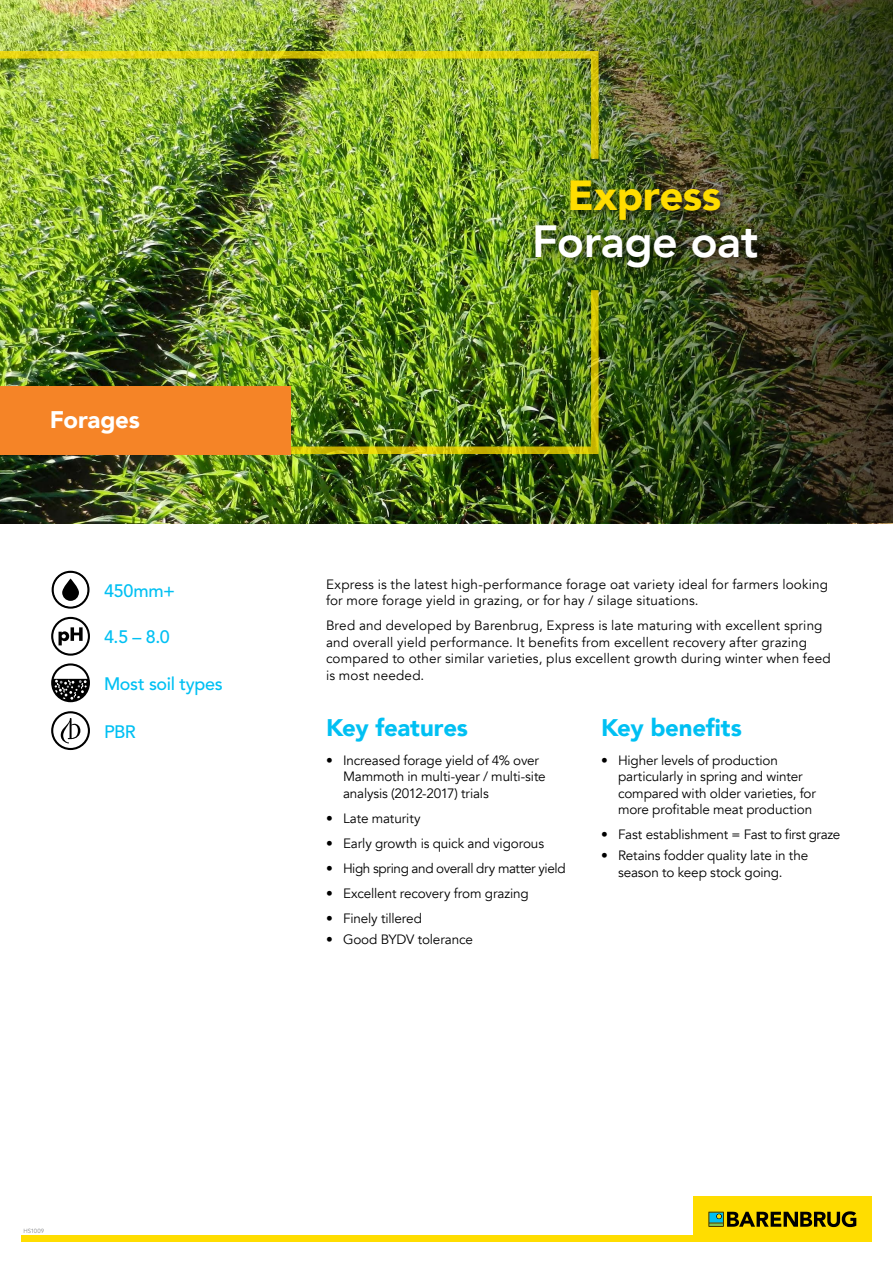
<style>
.page{position:relative;width:893px;height:1263px;background:#fff}
.page>*{position:absolute;margin:0;border:0;box-sizing:border-box;transform-origin:0 0}
.t1{font:800 45px "Avenir";letter-spacing:-.01em;color:#fff}
.t2{font:900 42px "Avenir";letter-spacing:-.01em;color:#fd0}
.t3{font:900 24px "Avenir";letter-spacing:-.01em;color:#00c0f3}
.t4{font:900 24px "Avenir";letter-spacing:-.015em;color:#fff}
.t5{font:500 18px "Avenir LT Std";letter-spacing:-.015em;color:#00c0f3}
.t6{font:13.5px/16.5px "Avenir";color:#000}
.t7{font:13.5px "Avenir";letter-spacing:-.03em;color:#000}
.t8{font:6px "Avenir LT Std";letter-spacing:-.005em;color:#808285}
</style>
<div class="page">
<div style="left:693px;top:1197px;width:179px;height:45px;background:#fd0"></div>
<div style="left:21px;top:1235px;width:851px;height:7px;background:#fd0"></div>
<svg style="left:708px;top:1211px;width:148px;height:16px"></svg>
<img style="left:0;top:0;width:429px;height:523px">
<img style="left:429px;top:0;width:464px;height:523px">
<div style="left:566px;top:176px;width:165px;height:55px;background:#000;opacity:.75"></div>
<img style="left:0;top:289px;width:600px;height:166px">
<img style="left:0;top:50px;width:600px;height:110px">
<div style="left:524px;top:214px;width:249px;height:71px;background:#000;opacity:.75"></div>
<div style="left:0;top:386px;width:291px;height:68px;background:#f58427"></div>
<svg style="left:52px;top:618px;width:37px;height:36px"></svg>
<div style="left:51px;top:617px;width:39px;height:39px;border:2px solid #000;border-radius:50%"></div>
<svg style="left:59px;top:627px;width:24px;height:18px"></svg>
<div style="left:52px;top:571px;width:37px;height:37px;border:1px solid #000;border-radius:50%"></div>
<div style="left:52px;top:571px;width:38px;height:38px;border:2px solid #000;border-radius:50%"></div>
<svg style="left:62px;top:578px;width:17px;height:23px"></svg>
<svg style="left:52px;top:664px;width:37px;height:37px"></svg>
<div style="left:51px;top:663px;width:39px;height:39px;border:2px solid #000;border-radius:50%"></div>
<svg style="left:52px;top:679px;width:37px;height:22px"></svg>
<svg style="left:51px;top:711px;width:39px;height:39px"></svg>
<h3 class="t4" style="left:50px;top:399px;width:91px">Forages</h3>
<h3 class="t5" style="left:104px;top:581px;width:72px">450mm+</h3>
<h3 class="t5" style="left:104px;top:626px;width:67px">4.5 – 8.0</h3>
<h3 class="t5" style="left:104px;top:674px;width:120px">Most soil types</h3>
<h3 class="t5" style="left:104px;top:721px;width:33px">PBR</h3>
<h2 class="t2" style="left:567px;top:160px;width:155px">Express</h2>
<h1 class="t1" style="left:532px;top:206px;width:228px">Forage oat</h1>
<p class="t6" style="left:326px;top:576px;width:504px">Express is the latest high-performance forage oat variety ideal for farmers looking for more forage yield in grazing, or for hay / silage situations.</p>
<p class="t6" style="left:326px;top:617px;width:506px">Bred and developed by Barenbrug, Express is late maturing with excellent spring and overall yield performance. It benefits from excellent recovery after grazing compared to other similar varieties, plus excellent growth during winter when feed is most needed.</p>
<h3 class="t3" style="left:326px;top:707px;width:143px">Key features</h3>
<p class="t6" style="left:343px;top:752px;width:204px;text-indent:-17px">• Increased forage yield of 4% over<br>Mammoth in multi-year / multi-site analysis (2012-2017) trials</p>
<p class="t6" style="left:326px;top:810px;width:96px">• Late maturity</p>
<p class="t6" style="left:326px;top:835px;width:220px">• Early growth is quick and vigorous</p>
<p class="t7" style="left:326px;top:860px;width:241px">• High spring and overall dry matter yield</p>
<p class="t6" style="left:326px;top:885px;width:204px">• Excellent recovery from grazing</p>
<p class="t6" style="left:326px;top:910px;width:97px">• Finely tillered</p>
<p class="t6" style="left:326px;top:931px;width:148px">• Good BYDV tolerance</p>
<h3 class="t3" style="left:601px;top:707px;width:142px">Key benefits</h3>
<p class="t6" style="left:618px;top:752px;width:199px;text-indent:-17px">• Higher levels of production particularly in spring and winter compared with older varieties, for more profitable meat production</p>
<p class="t6" style="left:601px;top:827px;width:241px">• Fast establishment = Fast to first graze</p>
<p class="t6" style="left:618px;top:847px;width:192px;text-indent:-17px">• Retains fodder quality late in the season to keep stock going.</p>
<p class="t8" style="left:23px;top:1228px;width:22px">HS1009</p>
</div>
